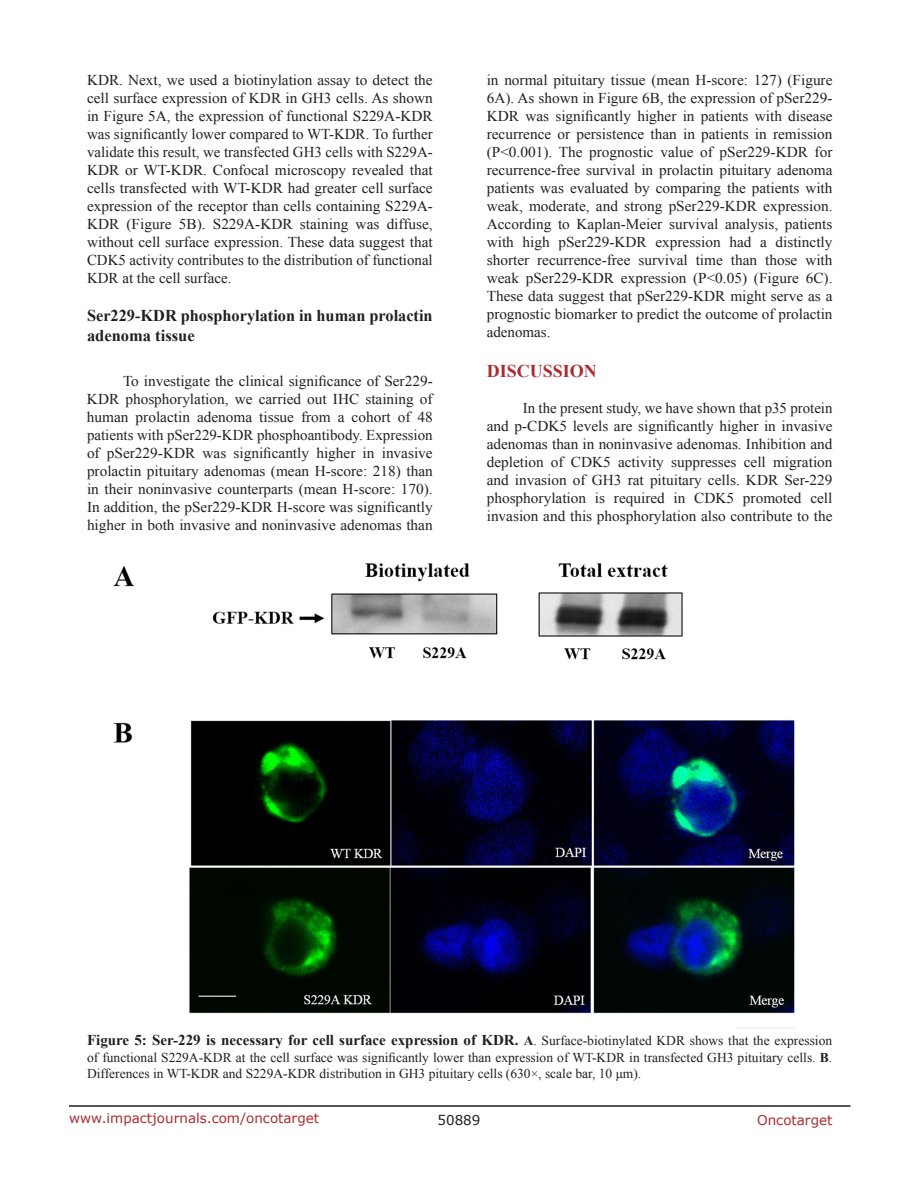
<style>
.page{position:relative;width:918px;height:1188px;background:#fff}
.page>*{position:absolute;margin:0;border:0;box-sizing:border-box;transform-origin:0 0}
.t1{font:700 18px "Times New Roman";color:#ac2b31}
.t2{font:700 16.5px/19.8px "Times New Roman";color:#221f22}
.t3{font:15px/18px "Times New Roman";color:#221f22;text-align:justify}
.t4{font:700 15px "Times New Roman";color:#221f22}
.t5{font:13.5px/16.2px "Times New Roman";color:#221f22}
.t6{font:13.5px "Verdana";color:#ac2b31}
.t7{font:13.5px "Verdana";color:#221f22}
.s1{font-size:13.5px}
.s2{font-weight:400;font-size:13.5px}
.s3{font-weight:700}
</style>
<div class="page">
<hr style="left:69px;top:1105px;width:781px;height:2px;background:#231f20">
<img style="left:113px;top:563px;width:681px;height:465px">
<p class="t3" style="left:87px;top:71px;width:347px">KDR. Next, we used a biotinylation assay to detect the cell surface expression of KDR in GH3 cells. As shown in Figure 5A, the expression of functional S229A-KDR was significantly lower compared to WT-KDR. To further validate this result, we transfected GH3 cells with S229A-KDR or WT-KDR. Confocal microscopy revealed that cells transfected with WT-KDR had greater cell surface expression of the receptor than cells containing S229A-KDR (Figure 5B). S229A-KDR staining was diffuse, without cell surface expression. These data suggest that CDK5 activity contributes to the distribution of functional KDR at the cell surface.</p>
<p class="t2" style="left:87px;top:305px;width:347px">Ser229-KDR phosphorylation in human prolactin adenoma tissue</p>
<p class="t3" style="left:87px;top:372px;width:347px;text-indent:36px">To investigate the clinical significance of Ser229- KDR phosphorylation, we carried out IHC staining of human prolactin adenoma tissue from a cohort of 48 patients with pSer229-KDR phosphoantibody. Expression of pSer229-KDR was significantly higher in invasive prolactin pituitary adenomas (mean H-score: 218) than in their noninvasive counterparts (mean H-score: 170).<br>In addition, the pSer229-KDR H-score was significantly higher in both invasive and noninvasive adenomas than</p>
<p class="t3" style="left:487px;top:71px;width:347px">in normal pituitary tissue (mean H-score: 127) (Figure 6A). As shown in Figure 6B, the expression of pSer229- KDR was significantly higher in patients with disease recurrence or persistence than in patients in remission (P&lt;0.001). The prognostic value of pSer229-KDR for recurrence-free survival in prolactin pituitary adenoma patients was evaluated by comparing the patients with weak, moderate, and strong pSer229-KDR expression.<br>According to Kaplan-Meier survival analysis, patients with high pSer229-KDR expression had a distinctly shorter recurrence-free survival time than those with weak pSer229-KDR expression (P&lt;0.05) (Figure 6C).<br>These data suggest that pSer229-KDR might serve as a prognostic biomarker to predict the outcome of prolactin adenomas.</p>
<p class="t1" style="left:487px;top:359px;width:112px">Discussion</p>
<p class="t3" style="left:487px;top:399px;width:347px;text-indent:36px">In the present study, we have shown that p35 protein and p-CDK5 levels are significantly higher in invasive adenomas than in noninvasive adenomas. Inhibition and depletion of CDK5 activity suppresses cell migration and invasion of GH3 rat pituitary cells. KDR Ser-229 phosphorylation is required in CDK5 promoted cell invasion and this phosphorylation also contribute to the</p>
<p class="t4" style="left:87px;top:1030px;width:747px">Figure 5: Ser-229 is necessary for cell surface expression of KDR. <span class="s1">A</span><span class="s2">. Surface-biotinylated KDR shows that the expression</span></p>
<p class="t5" style="left:87px;top:1049px;width:747px">of functional S229A-KDR at the cell surface was significantly lower than expression of WT-KDR in transfected GH3 pituitary cells. <span class="s3">B</span>.<br>Differences in WT-KDR and S229A-KDR distribution in GH3 pituitary cells (630×, scale bar, 10 μm).</p>
<p class="t6" style="left:69px;top:1109px;width:252px">www.impactjournals.com/oncotarget</p>
<p class="t7" style="left:438px;top:1111px;width:44px">50889</p>
<p class="t6" style="left:757px;top:1111px;width:77px">Oncotarget</p>
</div>
